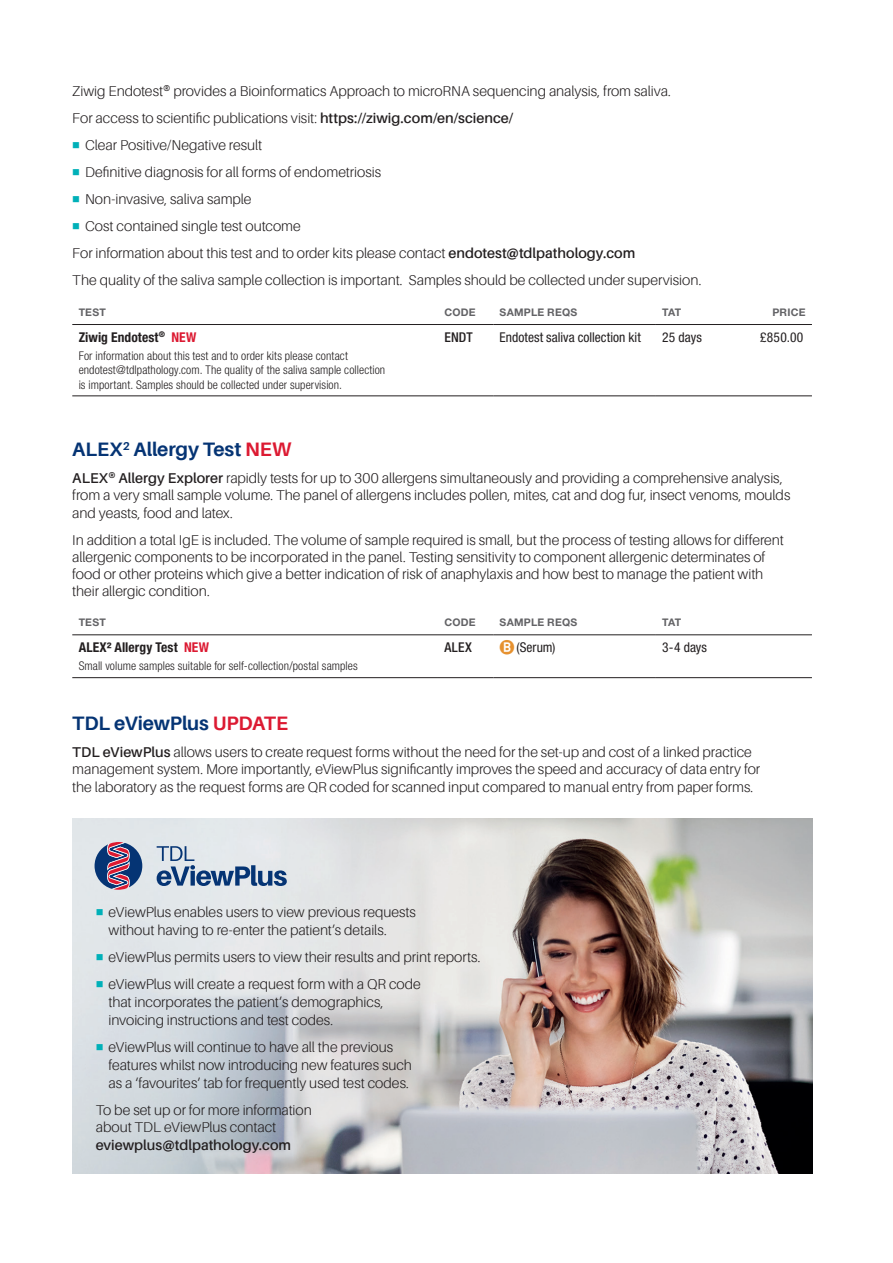
<style>
.page{position:relative;width:893px;height:1263px;background:#fff}
.page>*{position:absolute;margin:0;border:0;box-sizing:border-box;transform-origin:0 0}
.t1{font:700 19.5px "Aileron";letter-spacing:-.005em;color:#053474}
.t2{font:300 14.25px/17.2px "Aileron";letter-spacing:-.005em;color:#231f20}
.t3{font:600 14.25px "Aileron";color:#231f20}
.t4{font:condensed 13.5px "Helvetica Neue LT Std";letter-spacing:.005em;color:#231f20}
.t5{font:700 condensed 13.5px "Helvetica Neue LT Std";letter-spacing:.005em;color:#231f20}
.t6{font:500 condensed 13.5px "Helvetica Neue LT Std";letter-spacing:.015em;color:#231f20}
.t7{font:300 condensed 12px/14.2px "Helvetica Neue LT Std";letter-spacing:.01em;color:#231f20}
.t8{font:700 10.5px "Helvetica Neue LT Std";letter-spacing:.02em;color:#636366}
.s1{font-weight:600}
.s2{color:#dc1a32}
.s3{font-family:"News Gothic BTDOTS";font-weight:700;font-stretch:normal;color:#e6912f}
</style>
<div class="page">
<hr style="left:72px;top:324px;width:366px;height:1px;background:#231f20">
<hr style="left:438px;top:324px;width:55px;height:1px;background:#231f20">
<hr style="left:493px;top:324px;width:163px;height:1px;background:#231f20">
<hr style="left:656px;top:324px;width:74px;height:1px;background:#231f20">
<hr style="left:730px;top:324px;width:82px;height:1px;background:#231f20">
<hr style="left:72px;top:396px;width:366px;height:1px;background:#231f20">
<hr style="left:438px;top:396px;width:55px;height:1px;background:#231f20">
<hr style="left:493px;top:396px;width:163px;height:1px;background:#231f20">
<hr style="left:656px;top:396px;width:74px;height:1px;background:#231f20">
<hr style="left:730px;top:396px;width:82px;height:1px;background:#231f20">
<hr style="left:72px;top:634px;width:366px;height:1px;background:#231f20">
<hr style="left:438px;top:634px;width:55px;height:1px;background:#231f20">
<hr style="left:493px;top:634px;width:163px;height:1px;background:#231f20">
<hr style="left:656px;top:634px;width:74px;height:1px;background:#231f20">
<hr style="left:730px;top:634px;width:82px;height:1px;background:#231f20">
<hr style="left:438px;top:677px;width:55px;height:1px;background:#231f20">
<hr style="left:493px;top:677px;width:163px;height:1px;background:#231f20">
<hr style="left:656px;top:677px;width:74px;height:1px;background:#231f20">
<hr style="left:730px;top:677px;width:82px;height:1px;background:#231f20">
<hr style="left:72px;top:677px;width:366px;height:1px;background:#231f20">
<img style="left:72px;top:819px;width:740px;height:354px">
<svg style="left:157px;top:846px;width:130px;height:40px"></svg>
<svg style="left:95px;top:842px;width:47px;height:48px"></svg>
<svg style="left:97px;top:909px;width:6px;height:6px"></svg>
<svg style="left:97px;top:954px;width:6px;height:6px"></svg>
<svg style="left:97px;top:981px;width:6px;height:6px"></svg>
<svg style="left:97px;top:1044px;width:6px;height:6px"></svg>
<p class="t2" style="left:72px;top:83px;width:600px">Ziwig Endotest® provides a Bioinformatics Approach to microRNA sequencing analysis, from saliva.</p>
<p class="t2" style="left:72px;top:110px;width:443px">For access to scientific publications visit: <span class="s1">https://ziwig.com/en/science/</span></p>
<p class="t2" style="left:85px;top:137px;width:179px">Clear Positive/Negative result</p>
<p class="t2" style="left:85px;top:164px;width:298px">Definitive diagnosis for all forms of endometriosis</p>
<p class="t2" style="left:85px;top:191px;width:168px">Non-invasive, saliva sample</p>
<p class="t2" style="left:85px;top:218px;width:217px">Cost contained single test outcome</p>
<p class="t2" style="left:72px;top:245px;width:565px">For information about this test and to order kits please contact <span class="s1">endotest@tdlpathology.com</span></p>
<p class="t2" style="left:72px;top:272px;width:631px">The quality of the saliva sample collection is important. Samples should be collected under supervision.</p>
<p class="t8" style="left:79px;top:306px;width:29px">TEST</p>
<p class="t8" style="left:444px;top:306px;width:33px">CODE</p>
<p class="t8" style="left:500px;top:306px;width:79px">SAMPLE REQS</p>
<p class="t8" style="left:662px;top:306px;width:21px">TAT</p>
<p class="t8" style="left:772px;top:306px;width:35px">PRICE</p>
<p class="t5" style="left:79px;top:329px;width:119px">Ziwig Endotest<sup>®</sup> <span class="s2">NEW</span></p>
<p class="t7" style="left:79px;top:349px;width:308px">For information about this test and to order kits please contact endotest@tdlpathology.com. The quality of the saliva sample collection is important. Samples should be collected under supervision.</p>
<p class="t6" style="left:444px;top:329px;width:30px">ENDT</p>
<p class="t4" style="left:500px;top:329px;width:143px">Endotest saliva collection kit</p>
<p class="t4" style="left:662px;top:329px;width:41px">25 days</p>
<p class="t4" style="left:760px;top:329px;width:45px">£850.00</p>
<h1 class="t1" style="left:72px;top:438px;width:221px">ALEX<sup>2</sup> Allergy Test <span class="s2">NEW</span></h1>
<p class="t2" style="left:72px;top:470px;width:720px"><span class="s1">ALEX® Allergy Explorer</span> rapidly tests for up to 300 allergens simultaneously and providing a comprehensive analysis, from a very small sample volume. The panel of allergens includes pollen, mites, cat and dog fur, insect venoms, moulds and yeasts, food and latex.</p>
<p class="t2" style="left:72px;top:531px;width:713px">In addition a total IgE is included. The volume of sample required is small, but the process of testing allows for different allergenic components to be incorporated in the panel. Testing sensitivity to component allergenic determinates of food or other proteins which give a better indication of risk of anaphylaxis and how best to manage the patient with their allergic condition.</p>
<p class="t8" style="left:79px;top:616px;width:29px">TEST</p>
<p class="t8" style="left:444px;top:616px;width:33px">CODE</p>
<p class="t8" style="left:500px;top:616px;width:79px">SAMPLE REQS</p>
<p class="t8" style="left:662px;top:616px;width:21px">TAT</p>
<p class="t5" style="left:79px;top:639px;width:132px">ALEX² Allergy Test <span class="s2">NEW</span></p>
<p class="t7" style="left:79px;top:659px;width:281px">Small volume samples suitable for self-collection/postal samples</p>
<p class="t6" style="left:444px;top:639px;width:29px">ALEX</p>
<p class="t4" style="left:500px;top:639px;width:57px"><span class="s3">B</span>(Serum)</p>
<p class="t4" style="left:662px;top:639px;width:46px">3-4 days</p>
<h1 class="t1" style="left:72px;top:712px;width:217px">TDL eViewPlus <span class="s2">UPDATE</span></h1>
<p class="t2" style="left:72px;top:744px;width:689px"><span class="s1">TDL eViewPlus</span> allows users to create request forms without the need for the set-up and cost of a linked practice management system. More importantly, eViewPlus significantly improves the speed and accuracy of data entry for the laboratory as the request forms are QR coded for scanned input compared to manual entry from paper forms.</p>
<p class="t2" style="left:109px;top:903px;width:309px;line-height:18px">eViewPlus enables users to view previous requests without having to re-enter the patient’s details.</p>
<p class="t2" style="left:109px;top:944px;width:373px;line-height:27px">eViewPlus permits users to view their results and print reports. eViewPlus will create a request form with a QR code</p>
<p class="t2" style="left:109px;top:993px;width:277px;line-height:18px">that incorporates the patient’s demographics, invoicing instructions and test codes.</p>
<p class="t2" style="left:109px;top:1038px;width:305px;line-height:18px">eViewPlus will continue to have all the previous features whilst now introducing new features such as a ‘favourites’ tab for frequently used test codes.</p>
<p class="t2" style="left:96px;top:1102px;width:218px">To be set up or for more information about TDL eViewPlus contact</p>
<p class="t3" style="left:96px;top:1137px;width:197px">eviewplus@tdlpathology.com</p>
</div>
